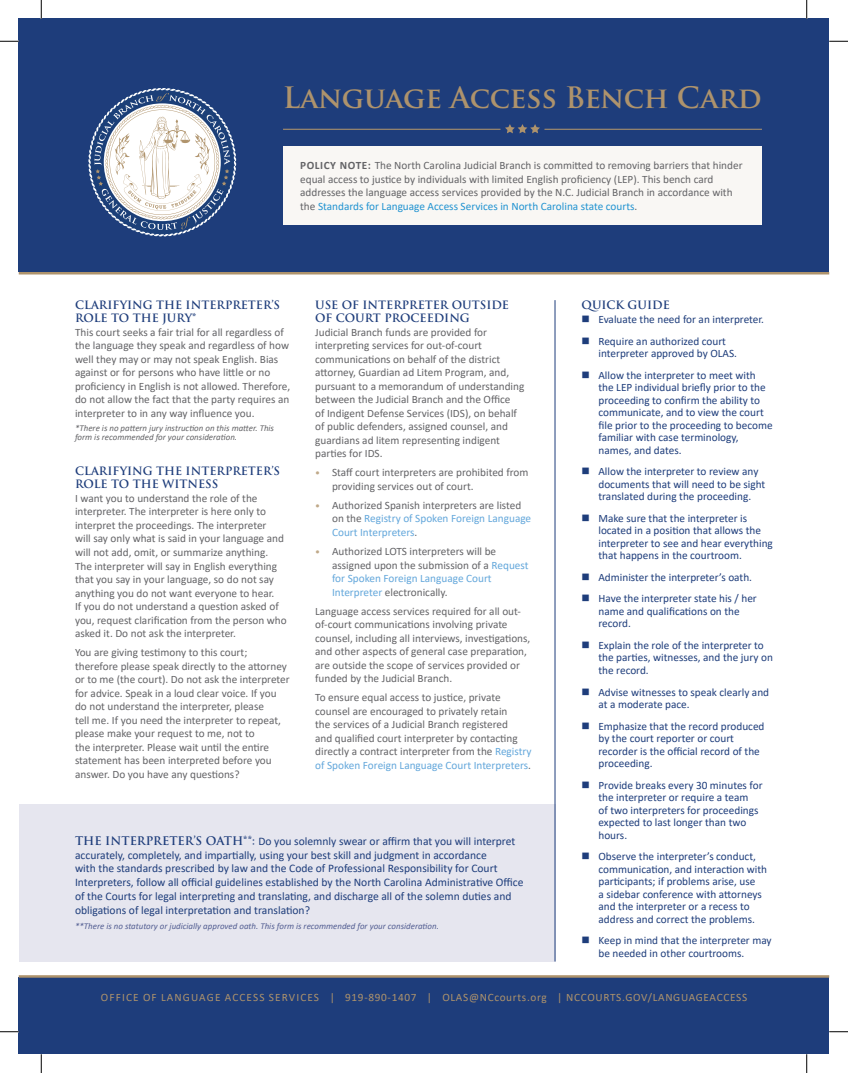
<style>
.page{position:relative;width:848px;height:1073px;background:#fff}
.page>*{position:absolute;margin:0;border:0;box-sizing:border-box;transform-origin:0 0}
.t1{font:700 28.75px "Trajan Pro";letter-spacing:-.01em;color:#ae936c}
.t2{font:11.5px/13.9px "Calibri";color:#1e3d7b}
.t3{font:11.25px/13.5px "Calibri";color:#636366}
.t4{font:11.25px/12.5px "Calibri";color:#1e3d7b}
.t5{font:700 11.25px/13.5px "Trajan Pro";color:#1e3d7b}
.t6{font:11.25px/13.5px "Calibri";color:#63a7db}
.t7{font:11.25px "Calibri";letter-spacing:.06em;color:#ae936c}
.t8{font:italic 8.88px/8.9px "Calibri";color:#636366}
.t9{font:italic 8.88px "Calibri";color:#535e92}
.s1{font-weight:700}
.s2{color:#2193d1}
.s3{font-size:10px;color:#c0a989}
.s4{color:#636366}
.s5{color:#63a7db}
.s6{font-family:"Trajan Pro";font-weight:700}
</style>
<div class="page">
<div style="left:19px;top:804px;width:536px;height:157px;background:#e6e6ef"></div>
<div style="left:19px;top:977px;width:810px;height:77px;background:#1e3d7b"></div>
<div style="left:19px;top:19px;width:810px;height:253px;background:#1e3d7b"></div>
<svg style="left:88px;top:88px;width:149px;height:149px"></svg>
<div style="left:283px;top:146px;width:478px;height:78px;background:#f9f7f4"></div>
<hr style="left:544px;top:129px;width:217px;height:1px;background:#ae936c">
<hr style="left:283px;top:129px;width:217px;height:1px;background:#ae936c">
<svg style="left:505px;top:124px;width:35px;height:9px"></svg>
<hr style="left:19px;top:272px;width:810px;height:2px;background:#ae936c">
<hr style="left:19px;top:975px;width:810px;height:2px;background:#ae936c">
<hr style="left:554px;top:300px;width:1px;height:661px;background:#1e3d7b">
<svg style="left:0;top:40px;width:19px;height:2px"></svg>
<svg style="left:829px;top:40px;width:19px;height:2px"></svg>
<svg style="left:0;top:1030px;width:19px;height:2px"></svg>
<svg style="left:829px;top:1031px;width:19px;height:1px"></svg>
<svg style="left:40px;top:0;width:2px;height:19px"></svg>
<svg style="left:40px;top:1054px;width:2px;height:18px"></svg>
<svg style="left:805px;top:0;width:2px;height:19px"></svg>
<svg style="left:806px;top:1054px;width:1px;height:18px"></svg>
<p class="t1" style="left:283px;top:79px;width:480px">Language Access Bench Card</p>
<p class="t3" style="left:300px;top:158px;width:444px"><span class="s1">POLICY NOTE:</span> The North Carolina Judicial Branch is committed to removing barriers that hinder equal access to justice by individuals with limited English proficiency (LEP). This bench card addresses the language access services provided by the N.C. Judicial Branch in accordance with the <span class="s2">Standards for Language Access Services in North Carolina state courts</span>.</p>
<p class="t5" style="left:75px;top:298px;width:206px">CLARIFYING THE INTERPRETER’S<br>ROLE TO THE JURY*</p>
<p class="t3" style="left:75px;top:325px;width:217px">This court seeks a fair trial for all regardless of the language they speak and regardless of how well they may or may not speak English. Bias against or for persons who have little or no proficiency in English is not allowed. Therefore, do not allow the fact that the party requires an interpreter to in any way influence you.</p>
<p class="t8" style="left:75px;top:423px;width:200px">*There is no pattern jury instruction on this matter. This form is recommended for your consideration.</p>
<p class="t5" style="left:75px;top:464px;width:206px">CLARIFYING THE INTERPRETER’S<br>ROLE TO THE WITNESS</p>
<p class="t3" style="left:75px;top:491px;width:213px">I want you to understand the role of the interpreter. The interpreter is here only to interpret the proceedings. The interpreter<br>will say only what is said in your language and will not add, omit, or summarize anything.<br>The interpreter will say in English everything that you say in your language, so do not say anything you do not want everyone to hear.<br>If you do not understand a question asked of you, request clarification from the person who asked it. Do not ask the interpreter.</p>
<p class="t3" style="left:75px;top:645px;width:216px">You are giving testimony to this court; therefore please speak directly to the attorney or to me (the court). Do not ask the interpreter for advice. Speak in a loud clear voice. If you do not understand the interpreter, please<br>tell me. If you need the interpreter to repeat, please make your request to me, not to<br>the interpreter. Please wait until the entire statement has been interpreted before you answer. Do you have any questions?</p>
<p class="t5" style="left:315px;top:298px;width:195px">USE OF INTERPRETER OUTSIDE<br>OF COURT PROCEEDING</p>
<p class="t3" style="left:315px;top:325px;width:211px">Judicial Branch funds are provided for interpreting services for out-of-court communications on behalf of the district attorney, Guardian ad Litem Program, and, pursuant to a memorandum of understanding between the Judicial Branch and the Office<br>of Indigent Defense Services (IDS), on behalf of public defenders, assigned counsel, and guardians ad litem representing indigent parties for IDS.</p>
<p class="t3" style="left:332px;top:465px;width:198px;text-indent:-17px"><span class="s3">•</span> Staff court interpreters are prohibited from providing services out of court.</p>
<p class="t6" style="left:332px;top:498px;width:201px;text-indent:-17px"><span class="s3">•</span> <span class="s4">Authorized Spanish interpreters are listed on the</span> Registry of Spoken Foreign Language<br>Court Interpreters<span class="s4">.</span></p>
<p class="t3" style="left:332px;top:544px;width:198px;text-indent:-17px"><span class="s3">•</span> Authorized LOTS interpreters will be assigned upon the submission of a <span class="s5">Request for Spoken Foreign Language Court Interpreter</span> electronically.</p>
<p class="t3" style="left:315px;top:604px;width:217px">Language access services required for all out&shy;of-court communications involving private counsel, including all interviews, investigations, and other aspects of general case preparation, are outside the scope of services provided or funded by the Judicial Branch.</p>
<p class="t3" style="left:315px;top:690px;width:218px">To ensure equal access to justice, private counsel are encouraged to privately retain<br>the services of a Judicial Branch registered<br>and qualified court interpreter by contacting directly a contract interpreter from the <span class="s5">Registry of Spoken Foreign Language Court Interpreters</span>.</p>
<p class="t2" style="left:75px;top:833px;width:450px"><span class="s6">THE INTERPRETER’S OATH**:</span> Do you solemnly swear or affirm that you will interpret accurately, completely, and impartially, using your best skill and judgment in accordance<br>with the standards prescribed by law and the Code of Professional Responsibility for Court Interpreters, follow all official guidelines established by the North Carolina Administrative Office of the Courts for legal interpreting and translating, and discharge all of the solemn duties and obligations of legal interpretation and translation?</p>
<p class="t9" style="left:75px;top:920px;width:365px">**There is no statutory or judicially approved oath. This form is recommended for your consideration.</p>
<p class="t5" style="left:581px;top:298px;width:90px">QUICK GUIDE</p>
<p class="t4" style="left:598px;top:313px;width:167px">Evaluate the need for an interpreter.</p>
<p class="t4" style="left:598px;top:334px;width:140px">Require an authorized court interpreter approved by OLAS.</p>
<p class="t4" style="left:598px;top:368px;width:176px">Allow the interpreter to meet with the LEP individual briefly prior to the proceeding to confirm the ability to communicate, and to view the court file prior to the proceeding to become familiar with case terminology, names, and dates.</p>
<p class="t4" style="left:598px;top:465px;width:168px">Allow the interpreter to review any documents that will need to be sight translated during the proceeding.</p>
<p class="t4" style="left:598px;top:511px;width:176px">Make sure that the interpreter is located in a position that allows the interpreter to see and hear everything that happens in the courtroom.</p>
<p class="t4" style="left:598px;top:570px;width:155px">Administer the interpreter’s oath.</p>
<p class="t4" style="left:598px;top:592px;width:160px">Have the interpreter state his / her name and qualifications on the record.</p>
<p class="t4" style="left:598px;top:638px;width:176px">Explain the role of the interpreter to the parties, witnesses, and the jury on the record.</p>
<p class="t4" style="left:598px;top:685px;width:172px">Advise witnesses to speak clearly and at a moderate pace.</p>
<p class="t4" style="left:598px;top:719px;width:167px">Emphasize that the record produced by the court reporter or court recorder is the official record of the proceeding.</p>
<p class="t4" style="left:598px;top:778px;width:166px">Provide breaks every 30 minutes for the interpreter or require a team<br>of two interpreters for proceedings expected to last longer than two hours.</p>
<p class="t4" style="left:598px;top:849px;width:170px">Observe the interpreter’s conduct, communication, and interaction with participants; if problems arise, use<br>a sidebar conference with attorneys and the interpreter or a recess to address and correct the problems.</p>
<p class="t4" style="left:598px;top:933px;width:175px">Keep in mind that the interpreter may be needed in other courtrooms.</p>
<p class="t7" style="left:101px;top:989px;width:647px">OFFICE OF LANGUAGE ACCESS SERVICES | 919-890-1407 | OLAS@NCcourts.org | NCCOURTS.GOV/LANGUAGEACCESS</p>
</div>
